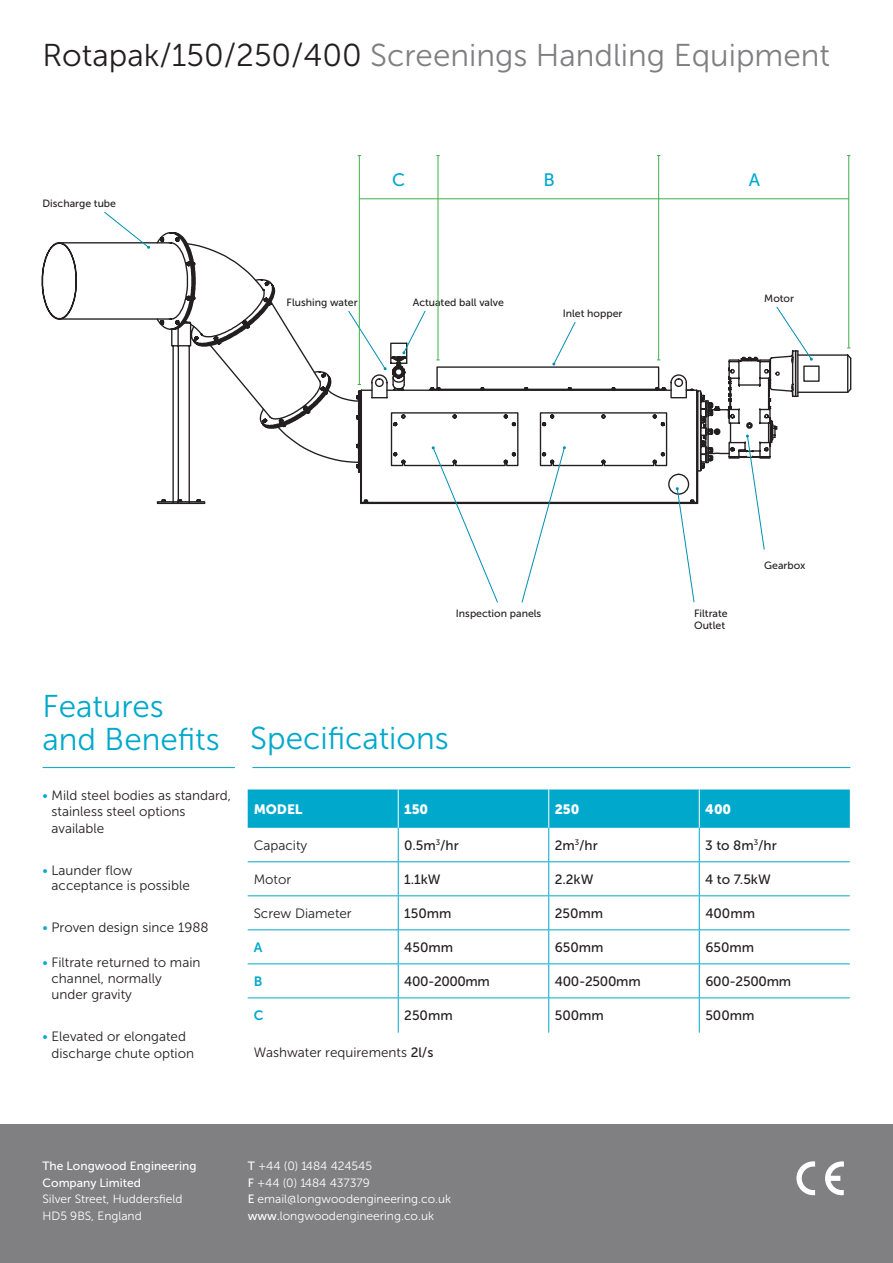
<style>
.page{position:relative;width:893px;height:1263px;background:#fff}
.page>*{position:absolute;margin:0;border:0;box-sizing:border-box;transform-origin:0 0}
.t1{font:31.5px "Museo Sans 300";color:#808083}
.t2{font:31.5px/33.3px "Museo Sans 300";color:#00a9cc}
.t3{font:18px "Museo Sans 500";color:#00a9cc}
.t4{font:13.5px/16.5px "Museo Sans 300";color:#231f20}
.t5{font:13.5px "Museo Sans 500";color:#231f20}
.t6{font:13.5px "Museo Sans 500";letter-spacing:-.02em;color:#231f20}
.t7{font:13.5px "Museo Sans 900";color:#fff}
.t8{font:13.5px "Museo Sans 500";letter-spacing:-.03em;color:#231f20}
.t9{font:13.5px "Museo Sans 700";color:#00a9cc}
.t10{font:12px/16.5px "Museo Sans 300";color:#fff}
.t11{font:12px/16.5px "Museo Sans 500";color:#fff}
.t12{font:10.5px/12px "Museo Sans 500";color:#231f20}
.s1{color:#231f20}
.s2{color:#00a9cc}
.s3{font-family:"Museo Sans 500"}
</style>
<div class="page">
<svg style="left:42px;top:232px;width:618px;height:272px"></svg>
<svg style="left:359px;top:350px;width:492px;height:154px"></svg>
<div style="left:248px;top:789px;width:602px;height:39px;background:#00a9cc"></div>
<hr style="left:398px;top:789px;width:1px;height:39px;background:#fff">
<hr style="left:548px;top:789px;width:1px;height:39px;background:#fff">
<hr style="left:699px;top:789px;width:1px;height:39px;background:#fff">
<hr style="left:398px;top:828px;width:1px;height:33px;background:#00a9cc">
<hr style="left:548px;top:828px;width:1px;height:33px;background:#00a9cc">
<hr style="left:699px;top:828px;width:1px;height:33px;background:#00a9cc">
<hr style="left:248px;top:861px;width:150px;height:1px;background:#00a9cc">
<hr style="left:398px;top:861px;width:151px;height:1px;background:#00a9cc">
<hr style="left:398px;top:862px;width:1px;height:33px;background:#00a9cc">
<hr style="left:549px;top:861px;width:150px;height:1px;background:#00a9cc">
<hr style="left:548px;top:862px;width:1px;height:33px;background:#00a9cc">
<hr style="left:699px;top:861px;width:151px;height:1px;background:#00a9cc">
<hr style="left:699px;top:862px;width:1px;height:33px;background:#00a9cc">
<hr style="left:398px;top:896px;width:1px;height:33px;background:#00a9cc">
<hr style="left:548px;top:896px;width:1px;height:33px;background:#00a9cc">
<hr style="left:699px;top:896px;width:1px;height:33px;background:#00a9cc">
<hr style="left:398px;top:930px;width:1px;height:33px;background:#00a9cc">
<hr style="left:548px;top:930px;width:1px;height:33px;background:#00a9cc">
<hr style="left:699px;top:930px;width:1px;height:33px;background:#00a9cc">
<hr style="left:248px;top:963px;width:150px;height:1px;background:#00a9cc">
<hr style="left:398px;top:963px;width:151px;height:1px;background:#00a9cc">
<hr style="left:398px;top:964px;width:1px;height:33px;background:#00a9cc">
<hr style="left:549px;top:963px;width:150px;height:1px;background:#00a9cc">
<hr style="left:548px;top:964px;width:1px;height:33px;background:#00a9cc">
<hr style="left:699px;top:963px;width:151px;height:1px;background:#00a9cc">
<hr style="left:699px;top:964px;width:1px;height:33px;background:#00a9cc">
<hr style="left:248px;top:997px;width:150px;height:1px;background:#00a9cc">
<hr style="left:398px;top:997px;width:151px;height:1px;background:#00a9cc">
<hr style="left:398px;top:998px;width:1px;height:35px;background:#00a9cc">
<hr style="left:549px;top:997px;width:150px;height:1px;background:#00a9cc">
<hr style="left:548px;top:998px;width:1px;height:35px;background:#00a9cc">
<hr style="left:699px;top:997px;width:151px;height:1px;background:#00a9cc">
<hr style="left:699px;top:998px;width:1px;height:35px;background:#00a9cc">
<hr style="left:248px;top:895px;width:150px;height:1px;background:#00a9cc">
<hr style="left:398px;top:895px;width:151px;height:1px;background:#00a9cc">
<hr style="left:549px;top:895px;width:150px;height:1px;background:#00a9cc">
<hr style="left:699px;top:895px;width:151px;height:1px;background:#00a9cc">
<hr style="left:248px;top:929px;width:150px;height:1px;background:#00a9cc">
<hr style="left:398px;top:929px;width:151px;height:1px;background:#00a9cc">
<hr style="left:549px;top:929px;width:150px;height:1px;background:#00a9cc">
<hr style="left:699px;top:929px;width:151px;height:1px;background:#00a9cc">
<hr style="left:252px;top:767px;width:598px;height:1px;background:#00a9cc">
<div style="left:0;top:1125px;width:893px;height:138px;background:#808083"></div>
<svg style="left:103px;top:211px;width:47px;height:38px"></svg>
<svg style="left:348px;top:310px;width:39px;height:60px"></svg>
<hr style="left:43px;top:767px;width:192px;height:1px;background:#00a9cc">
<hr style="left:359px;top:156px;width:1px;height:228px;background:#40ae49">
<hr style="left:438px;top:156px;width:1px;height:204px;background:#40ae49">
<hr style="left:658px;top:156px;width:1px;height:204px;background:#40ae49">
<svg style="left:393px;top:306px;width:420px;height:297px"></svg>
<hr style="left:848px;top:156px;width:1px;height:192px;background:#40ae49">
<hr style="left:359px;top:198px;width:490px;height:1px;background:#40ae49">
<svg style="left:825px;top:1161px;width:19px;height:34px"></svg>
<svg style="left:796px;top:1161px;width:19px;height:34px"></svg>
<h1 class="t1" style="left:43px;top:38px;width:789px"><span class="s1">Rotapak/150/250/400</span> Screenings Handling Equipment</h1>
<p class="t12" style="left:43px;top:197px;width:75px">Discharge tube</p>
<h2 class="t3" style="left:392px;top:170px;width:14px">C</h2>
<h2 class="t3" style="left:543px;top:170px;width:13px">B</h2>
<h2 class="t3" style="left:749px;top:170px;width:13px">A</h2>
<p class="t12" style="left:287px;top:296px;width:73px">Flushing water</p>
<p class="t12" style="left:413px;top:296px;width:93px">Actuated ball valve</p>
<p class="t12" style="left:563px;top:307px;width:61px">Inlet hopper</p>
<p class="t12" style="left:764px;top:292px;width:31px">Motor</p>
<p class="t12" style="left:456px;top:607px;width:87px">Inspection panels</p>
<p class="t12" style="left:694px;top:607px;width:35px">Filtrate<br>Outlet</p>
<p class="t12" style="left:764px;top:559px;width:43px">Gearbox</p>
<h1 class="t2" style="left:43px;top:689px;width:179px">Features and Benefits</h1>
<p class="t4" style="left:52px;top:787px;width:181px;text-indent:-9px"><span class="s2">•</span> Mild steel bodies as standard, stainless steel options available</p>
<p class="t4" style="left:52px;top:862px;width:140px;line-height:15.8px;text-indent:-9px"><span class="s2">•</span> Launder flow acceptance is possible</p>
<p class="t4" style="left:43px;top:920px;width:168px"><span class="s2">•</span> Proven design since 1988</p>
<p class="t4" style="left:52px;top:954px;width:150px;text-indent:-9px"><span class="s2">•</span> Filtrate returned to main channel, normally under gravity</p>
<p class="t4" style="left:52px;top:1028px;width:144px;text-indent:-9px"><span class="s2">•</span> Elevated or elongated discharge chute option</p>
<h1 class="t2" style="left:250px;top:721px;width:200px">Specifications</h1>
<p class="t7" style="left:254px;top:801px;width:50px">MODEL</p>
<p class="t7" style="left:404px;top:801px;width:26px">150</p>
<p class="t7" style="left:555px;top:801px;width:26px">250</p>
<p class="t7" style="left:705px;top:801px;width:27px">400</p>
<p class="t4" style="left:254px;top:837px;width:55px">Capacity</p>
<p class="t5" style="left:404px;top:838px;width:56px">0.5m<sup>3</sup>/hr</p>
<p class="t5" style="left:555px;top:838px;width:45px">2m<sup>3</sup>/hr</p>
<p class="t5" style="left:705px;top:838px;width:73px">3 to 8m<sup>3</sup>/hr</p>
<p class="t4" style="left:254px;top:871px;width:39px">Motor</p>
<p class="t5" style="left:404px;top:872px;width:38px">1.1kW</p>
<p class="t5" style="left:555px;top:872px;width:40px">2.2kW</p>
<p class="t5" style="left:705px;top:872px;width:67px">4 to 7.5kW</p>
<p class="t4" style="left:254px;top:905px;width:100px">Screw Diameter</p>
<p class="t5" style="left:404px;top:906px;width:49px">150mm</p>
<p class="t5" style="left:555px;top:906px;width:50px">250mm</p>
<p class="t5" style="left:705px;top:906px;width:51px">400mm</p>
<p class="t9" style="left:254px;top:940px;width:10px">A</p>
<p class="t5" style="left:404px;top:940px;width:50px">450mm</p>
<p class="t5" style="left:555px;top:940px;width:50px">650mm</p>
<p class="t5" style="left:705px;top:940px;width:50px">650mm</p>
<p class="t9" style="left:254px;top:974px;width:10px">B</p>
<p class="t8" style="left:404px;top:974px;width:87px">400-2000mm</p>
<p class="t6" style="left:555px;top:974px;width:87px">400-2500mm</p>
<p class="t6" style="left:705px;top:974px;width:87px">600-2500mm</p>
<p class="t9" style="left:254px;top:1008px;width:11px">C</p>
<p class="t5" style="left:404px;top:1008px;width:50px">250mm</p>
<p class="t5" style="left:555px;top:1008px;width:51px">500mm</p>
<p class="t5" style="left:705px;top:1008px;width:51px">500mm</p>
<p class="t4" style="left:254px;top:1044px;width:181px">Washwater requirements <span class="s3">2l/s</span></p>
<p class="t11" style="left:43px;top:1158px;width:155px">The Longwood Engineering<br>Company Limited</p>
<p class="t10" style="left:43px;top:1191px;width:141px">Silver Street, Huddersfield<br>HD5 9BS, England</p>
<p class="t10" style="left:248px;top:1158px;width:205px"><span class="s3">T</span> +44 (0) 1484 424545<br><span class="s3">F</span> +44 (0) 1484 437379<br><span class="s3">E</span> email@longwoodengineering.co.uk <span class="s3">www.</span>longwoodengineering.co.uk</p>
</div>
